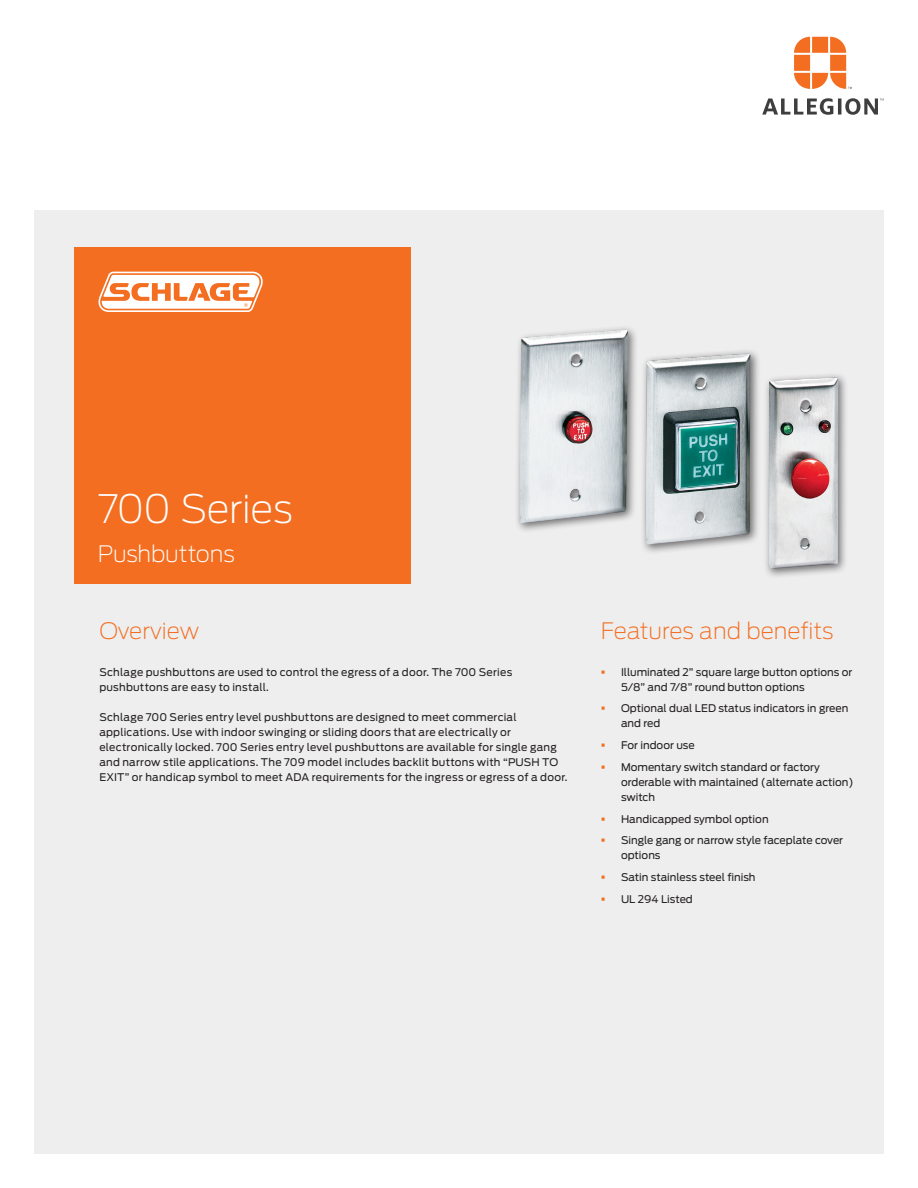
<style>
.page{position:relative;width:918px;height:1188px;background:#fff}
.page>*{position:absolute;margin:0;border:0;box-sizing:border-box;transform-origin:0 0}
.Headline_26_31pt{font:200 39px "Antenna";letter-spacing:-.015em;color:#fff}
.Section_subhead_15_1{font:200 22.5px "Antenna";color:#f36e21}
.Subheadline_15_17pt{font:200 22.5px "Antenna";letter-spacing:-.005em;color:#fff}
.Body_text_8_5_12pt{font:10.5px/15px "Antenna";letter-spacing:.01em;color:#231f20}
.s1{color:#f36e21}
</style>
<div class="page">
<div style="left:34px;top:210px;width:850px;height:944px;background:#eeeeef"></div>
<svg style="left:794px;top:37px;width:58px;height:52px"></svg>
<svg style="left:762px;top:98px;width:122px;height:17px"></svg>
<div style="left:74px;top:247px;width:337px;height:336px;background:#f36e21"></div>
<svg style="left:98px;top:272px;width:165px;height:40px"></svg>
<div style="left:514px;top:325px;width:125px;height:209px;background:#231f20;opacity:.65"></div>
<img style="left:519px;top:330px;width:109px;height:193px">
<div style="left:640px;top:348px;width:121px;height:207px;background:#231f20;opacity:.65"></div>
<img style="left:645px;top:354px;width:106px;height:190px">
<div style="left:764px;top:372px;width:85px;height:207px;background:#231f20;opacity:.65"></div>
<img style="left:769px;top:377px;width:70px;height:192px">
<p class="Headline_26_31pt" style="left:98px;top:483px;width:196px">700 Series</p>
<p class="Subheadline_15_17pt" style="left:98px;top:539px;width:138px">Pushbuttons</p>
<p class="Section_subhead_15_1" style="left:99px;top:616px;width:101px">Overview</p>
<p class="Body_text_8_5_12pt" style="left:99px;top:665px;width:414px">Schlage pushbuttons are used to control the egress of a door. The 700 Series pushbuttons are easy to install.</p>
<p class="Body_text_8_5_12pt" style="left:99px;top:710px;width:470px">Schlage 700 Series entry level pushbuttons are designed to meet commercial applications. Use with indoor swinging or sliding doors that are electrically or electronically locked. 700 Series entry level pushbuttons are available for single gang and narrow stile applications. The 709 model includes backlit buttons with “PUSH TO EXIT” or handicap symbol to meet ADA requirements for the ingress or egress of a door.</p>
<p class="Section_subhead_15_1" style="left:601px;top:616px;width:234px">Features and benefits</p>
<p class="Body_text_8_5_12pt" style="left:621px;top:664px;width:233px;text-indent:-20px"><span class="s1">▪</span> Illuminated 2” square large button options or<br>5/8” and 7/8” round button options</p>
<p class="Body_text_8_5_12pt" style="left:621px;top:701px;width:229px;text-indent:-20px"><span class="s1">▪</span> Optional dual LED status indicators in green and red</p>
<p class="Body_text_8_5_12pt" style="left:601px;top:738px;width:96px"><span class="s1">▪</span> For indoor use</p>
<p class="Body_text_8_5_12pt" style="left:621px;top:759px;width:234px;text-indent:-20px"><span class="s1">▪</span> Momentary switch standard or factory orderable with maintained (alternate action) switch</p>
<p class="Body_text_8_5_12pt" style="left:601px;top:811px;width:169px"><span class="s1">▪</span> Handicapped symbol option</p>
<p class="Body_text_8_5_12pt" style="left:621px;top:833px;width:224px;text-indent:-20px"><span class="s1">▪</span> Single gang or narrow style faceplate cover options</p>
<p class="Body_text_8_5_12pt" style="left:601px;top:870px;width:156px"><span class="s1">▪</span> Satin stainless steel finish</p>
<p class="Body_text_8_5_12pt" style="left:601px;top:891px;width:94px"><span class="s1">▪</span> UL 294 Listed</p>
</div>
